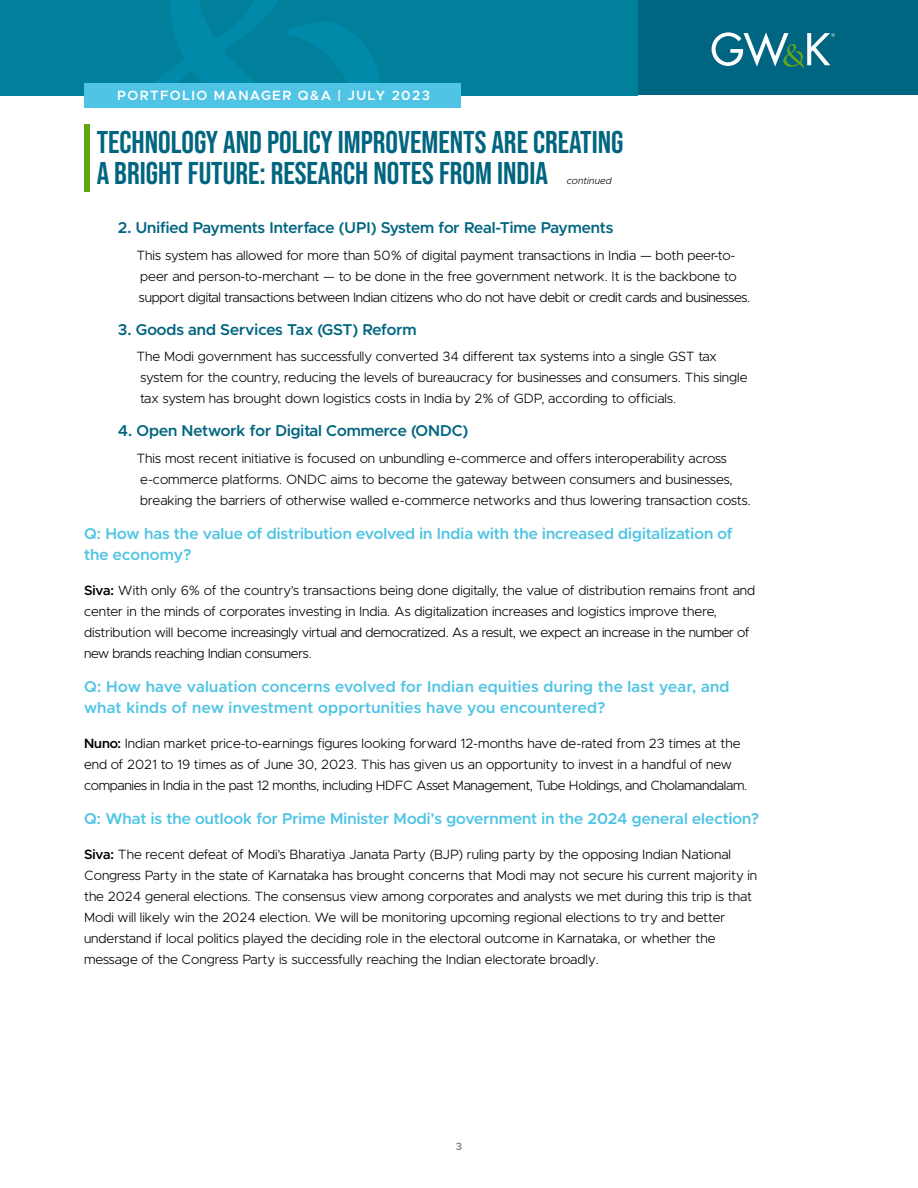
<style>
.page{position:relative;width:918px;height:1188px;background:#fff}
.page>*{position:absolute;margin:0;border:0;box-sizing:border-box;transform-origin:0 0}
.t1{font:700 31.5px/31.5px "Bebas Neue Pro";color:#006580}
.t2{font:600 15.75px/21px "Metropolis";letter-spacing:.01em;color:#4fc4e4}
.t3{font:600 15.75px "Metropolis";color:#006580}
.t4{font:300 13.5px/21px "Metropolis";color:#000}
.t5{font:300 13.5px/21px "Metropolis";letter-spacing:-.02em;color:#000}
.t6{font:600 13.5px "Metropolis";letter-spacing:.1em;color:#fff}
.t7{font:600 10.5px "Metropolis";color:#808285}
.t8{font:italic 300 9.75px "Metropolis";letter-spacing:.025em;color:#000}
.s1{font-weight:600}
</style>
<div class="page">
<div style="left:637px;top:0;width:281px;height:95px;background:#006580"></div>
<svg style="left:712px;top:32px;width:123px;height:36px"></svg>
<div style="left:0;top:0;width:637px;height:95px;background:#00809b"></div>
<svg style="left:154px;top:0;width:226px;height:83px"></svg>
<div style="left:84px;top:83px;width:377px;height:25px;background:#4fc4e4"></div>
<div style="left:84px;top:124px;width:5px;height:68px;background:#5fa511"></div>
<p class="t6" style="left:117px;top:87px;width:314px">PORTFOLIO MANAGER Q&amp;A | JULY 2023</p>
<h1 class="t1" style="left:97px;top:126px;width:528px">TECHNOLOGY AND POLICY IMPROVEMENTS ARE CREATING<br>A BRIGHT FUTURE: RESEARCH NOTES FROM INDIA</h1>
<p class="t8" style="left:567px;top:175px;width:46px">continued</p>
<p class="t3" style="left:118px;top:218px;width:497px">2. Unified Payments Interface (UPI) System for Real-Time Payments</p>
<p class="t5" style="left:136px;top:244px;width:615px">This system has allowed for more than 50% of digital payment transactions in India — both peer-to&shy;peer and person-to-merchant — to be done in the free government network. It is the backbone to support digital transactions between Indian citizens who do not have debit or credit cards and businesses.</p>
<p class="t3" style="left:118px;top:319px;width:300px">3. Goods and Services Tax (GST) Reform</p>
<p class="t4" style="left:136px;top:346px;width:613px">The Modi government has successfully converted 34 different tax systems into a single GST tax system for the country, reducing the levels of bureaucracy for businesses and consumers. This single tax system has brought down logistics costs in India by 2% of GDP, according to officials.</p>
<p class="t3" style="left:118px;top:421px;width:352px">4. Open Network for Digital Commerce (ONDC)</p>
<p class="t4" style="left:136px;top:448px;width:616px">This most recent initiative is focused on unbundling e-commerce and offers interoperability across e-commerce platforms. ONDC aims to become the gateway between consumers and businesses, breaking the barriers of otherwise walled e-commerce networks and thus lowering transaction costs.</p>
<p class="t2" style="left:84px;top:523px;width:650px">Q: How has the value of distribution evolved in India with the increased digitalization of the economy?</p>
<p class="t4" style="left:84px;top:580px;width:673px"><span class="s1">Siva:</span> With only 6% of the country’s transactions being done digitally, the value of distribution remains front and center in the minds of corporates investing in India. As digitalization increases and logistics improve there, distribution will become increasingly virtual and democratized. As a result, we expect an increase in the number of new brands reaching Indian consumers.</p>
<p class="t2" style="left:84px;top:676px;width:647px">Q: How have valuation concerns evolved for Indian equities during the last year, and what kinds of new investment opportunities have you encountered?</p>
<p class="t4" style="left:84px;top:733px;width:665px"><span class="s1">Nuno:</span> Indian market price-to-earnings figures looking forward 12-months have de-rated from 23 times at the end of 2021 to 19 times as of June 30, 2023. This has given us an opportunity to invest in a handful of new companies in India in the past 12 months, including HDFC Asset Management, Tube Holdings, and Cholamandalam.</p>
<p class="t2" style="left:84px;top:808px;width:677px">Q: What is the outlook for Prime Minister Modi’s government in the 2024 general election?</p>
<p class="t4" style="left:84px;top:844px;width:675px"><span class="s1">Siva:</span> The recent defeat of Modi’s Bharatiya Janata Party (BJP) ruling party by the opposing Indian National Congress Party in the state of Karnataka has brought concerns that Modi may not secure his current majority in the 2024 general elections. The consensus view among corporates and analysts we met during this trip is that Modi will likely win the 2024 election. We will be monitoring upcoming regional elections to try and better understand if local politics played the deciding role in the electoral outcome in Karnataka, or whether the message of the Congress Party is successfully reaching the Indian electorate broadly.</p>
<p class="t7" style="left:456px;top:1140px;width:8px">3</p>
</div>
